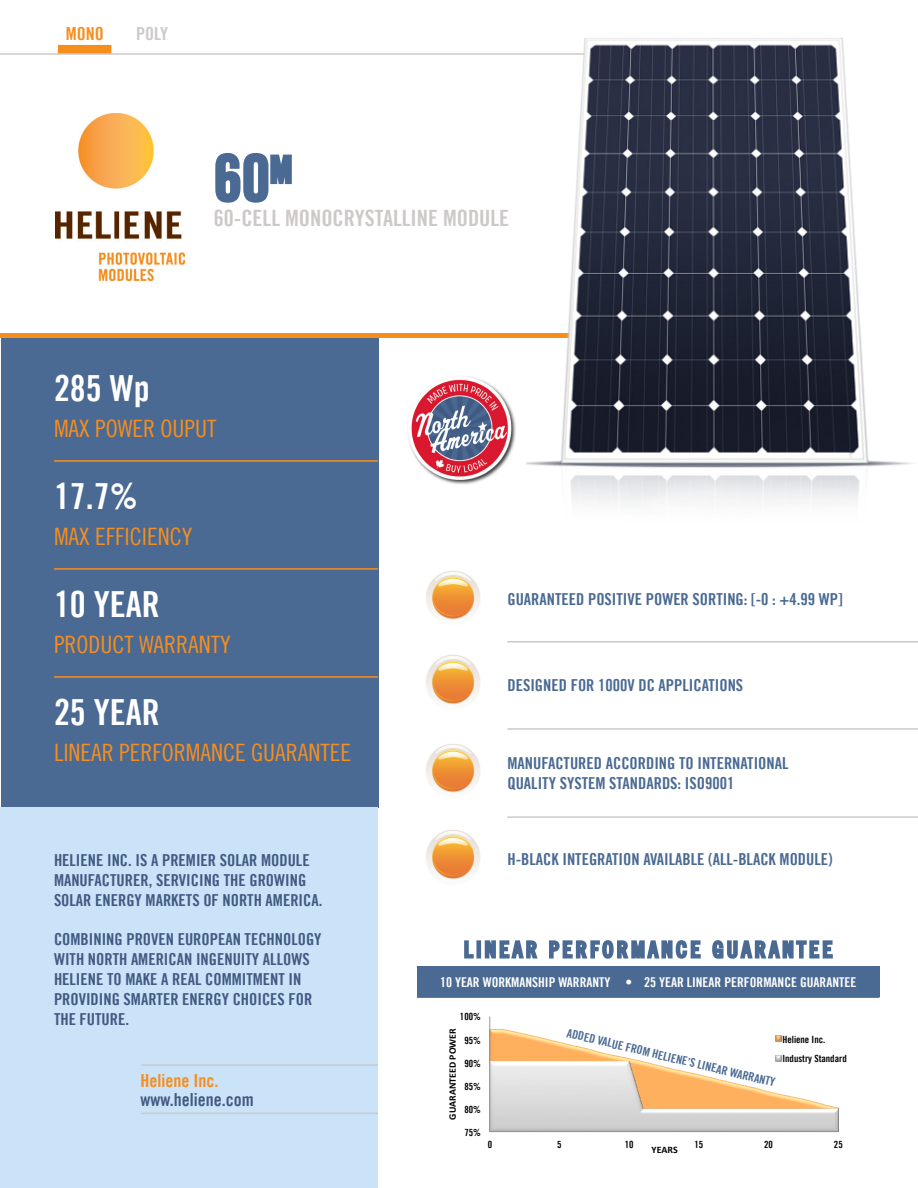
<style>
.page{position:relative;width:918px;height:1188px;background:#fff}
.page>*{position:absolute;margin:0;border:0;box-sizing:border-box;transform-origin:0 0}
.t1{font:63px "Trade Gothic LT Bold Cond Twenty";color:#4a6a93}
.t2{font:36px "Trade Gothic LT Bold Cond Twenty";color:#fff}
.t3{font:24px "Trade Gothic LT Cond Eighteen";color:#f68e1e}
.t4{font:22.5px "Trade Gothic LT Bold Cond Twenty";color:#cdc9c8}
.t5{font:18px "Trade Gothic LT Bold Cond Twenty";color:#f68e1e}
.t6{font:18px "Trade Gothic LT Bold Cond Twenty";color:#415a82}
.t7{font:18px "Trade Gothic LT Bold Cond Twenty";color:#cdc9c8}
.t8{font:16.5px/19.8px "Trade Gothic LT Bold Cond Twenty";color:#415a82}
.t9{font:16.5px "Trade Gothic LT Bold Cond Twenty";color:#4a6a93}
.t10{font:13.5px "Trade Gothic LT Bold Cond Twenty";color:#fff}
.t11{font:12px "Trade Gothic LT Bold Cond Twenty";color:#4a6a93}
.t12{font:9.9px/19.4px "Trade Gothic LT Bold Cond Twenty";color:#000}
.t13{font:700 9.9px "Calibri";color:#000}
</style>
<div class="page">
<div style="left:2px;top:338px;width:378px;height:470px;background:#4a6a93"></div>
<div style="left:0;top:808px;width:378px;height:380px;background:#cae3f8"></div>
<svg style="left:215px;top:153px;width:77px;height:50px"></svg>
<hr style="left:141px;top:1064px;width:237px;height:2px;background:#cdc9c8">
<hr style="left:141px;top:1113px;width:237px;height:1px;background:#cdc9c8">
<hr style="left:54px;top:460px;width:324px;height:2px;background:#f68e1e">
<hr style="left:54px;top:568px;width:324px;height:2px;background:#f68e1e">
<hr style="left:54px;top:676px;width:324px;height:2px;background:#f68e1e">
<hr style="left:507px;top:641px;width:411px;height:2px;background:#cdc9c8">
<hr style="left:507px;top:728px;width:411px;height:2px;background:#cdc9c8">
<hr style="left:507px;top:816px;width:411px;height:2px;background:#cdc9c8">
<img style="left:426px;top:655px;width:54px;height:50px">
<img style="left:426px;top:744px;width:54px;height:49px">
<img style="left:426px;top:830px;width:54px;height:50px">
<div style="left:417px;top:967px;width:462px;height:30px;background:#4a6a93"></div>
<hr style="left:417px;top:966px;width:462px;height:2px;background:#4a6a93">
<hr style="left:417px;top:996px;width:462px;height:2px;background:#4a6a93">
<svg style="left:464px;top:940px;width:10px;height:19px"></svg>
<div style="left:476px;top:940px;width:5px;height:19px;border:3px solid #4a6a93"></div>
<svg style="left:484px;top:940px;width:54px;height:19px"></svg>
<svg style="left:549px;top:940px;width:152px;height:19px"></svg>
<svg style="left:712px;top:940px;width:121px;height:19px"></svg>
<img style="left:490px;top:1028px;width:143px;height:31px">
<img style="left:490px;top:1059px;width:349px;height:73px">
<hr style="left:489px;top:1017px;width:1px;height:115px;background:#979797">
<hr style="left:490px;top:1131px;width:348px;height:1px;background:#979797">
<svg style="left:775px;top:1035px;width:7px;height:7px"></svg>
<svg style="left:773px;top:1055px;width:10px;height:8px"></svg>
<img style="left:426px;top:571px;width:54px;height:49px">
<img style="left:55px;top:113px;width:130px;height:167px">
<div style="left:58px;top:45px;width:53px;height:9px;background:#f68e1e"></div>
<div style="left:0;top:333px;width:646px;height:5px;background:#f68e1e"></div>
<hr style="left:0;top:53px;width:631px;height:2px;background:#cdc9c8">
<img style="left:507px;top:38px;width:406px;height:466px">
<img style="left:408px;top:372px;width:118px;height:118px">
<p class="t5" style="left:66px;top:23px;width:39px">MONO</p>
<p class="t7" style="left:136px;top:23px;width:34px">POLY</p>
<p class="t1" style="left:214px;top:140px;width:80px">60<sup>M</sup></p>
<p class="t4" style="left:214px;top:204px;width:297px">60-CELL MONOCRYSTALLINE MODULE</p>
<p class="t2" style="left:54px;top:366px;width:97px">285 Wp</p>
<p class="t3" style="left:54px;top:414px;width:164px">MAX POWER OUPUT</p>
<p class="t2" style="left:54px;top:474px;width:85px">17.7%</p>
<p class="t3" style="left:54px;top:522px;width:140px">MAX EFFICIENCY</p>
<p class="t2" style="left:54px;top:582px;width:107px">10 YEAR</p>
<p class="t3" style="left:54px;top:630px;width:178px">PRODUCT WARRANTY</p>
<p class="t2" style="left:54px;top:690px;width:107px">25 YEAR</p>
<p class="t3" style="left:54px;top:738px;width:299px">LINEAR PERFORMANCE GUARANTEE</p>
<p class="t8" style="left:54px;top:850px;width:270px">HELIENE INC. IS A PREMIER SOLAR MODULE<br>MANUFACTURER, SERVICING THE GROWING<br>SOLAR ENERGY MARKETS OF NORTH AMERICA.</p>
<p class="t8" style="left:54px;top:929px;width:269px">COMBINING PROVEN EUROPEAN TECHNOLOGY<br>WITH NORTH AMERICAN INGENUITY ALLOWS<br>HELIENE TO MAKE A REAL COMMITMENT IN<br>PROVIDING SMARTER ENERGY CHOICES FOR<br>THE FUTURE.</p>
<p class="t5" style="left:140px;top:1069px;width:79px">Heliene Inc.</p>
<p class="t6" style="left:140px;top:1089px;width:115px">www.heliene.com</p>
<p class="t9" style="left:507px;top:589px;width:337px">GUARANTEED POSITIVE POWER SORTING: [-0 : +4.99 WP]</p>
<p class="t9" style="left:507px;top:675px;width:237px">DESIGNED FOR 1000V DC APPLICATIONS</p>
<p class="t9" style="left:507px;top:753px;width:283px">MANUFACTURED ACCORDING TO INTERNATIONAL</p>
<p class="t9" style="left:507px;top:773px;width:228px">QUALITY SYSTEM STANDARDS: ISO9001</p>
<p class="t9" style="left:507px;top:849px;width:327px">H-BLACK INTEGRATION AVAILABLE (ALL-BLACK MODULE)</p>
<p class="t10" style="left:440px;top:974px;width:418px">10 YEAR WORKMANSHIP WARRANTY • 25 YEAR LINEAR PERFORMANCE GUARANTEE</p>
<p class="t12" style="left:460px;top:1007px;width:22px">100%</p>
<p class="t13" style="left:446px;top:1120px;width:93px;rotate:-90deg">GUARANTEED POWER</p>
<p class="t12" style="left:464px;top:1030px;width:18px">95%</p>
<p class="t12" style="left:464px;top:1053px;width:18px">90%</p>
<p class="t12" style="left:464px;top:1076px;width:18px">85%</p>
<p class="t12" style="left:464px;top:1099px;width:18px">80%</p>
<p class="t12" style="left:464px;top:1122px;width:18px">75%</p>
<p class="t11" style="left:569px;top:1025px;width:215px;rotate:14deg">ADDED VALUE FROM HELIENE’S LINEAR WARRANTY</p>
<p class="t12" style="left:782px;top:1030px;width:66px">Heliene Inc.<br>Industry Standard</p>
<p class="t12" style="left:488px;top:1135px;width:6px">0</p>
<p class="t12" style="left:557px;top:1135px;width:6px">5</p>
<p class="t12" style="left:625px;top:1135px;width:10px">10</p>
<p class="t12" style="left:695px;top:1135px;width:10px">15</p>
<p class="t12" style="left:764px;top:1135px;width:10px">20</p>
<p class="t12" style="left:834px;top:1135px;width:10px">25</p>
<p class="t13" style="left:652px;top:1143px;width:28px">YEARS</p>
</div>
